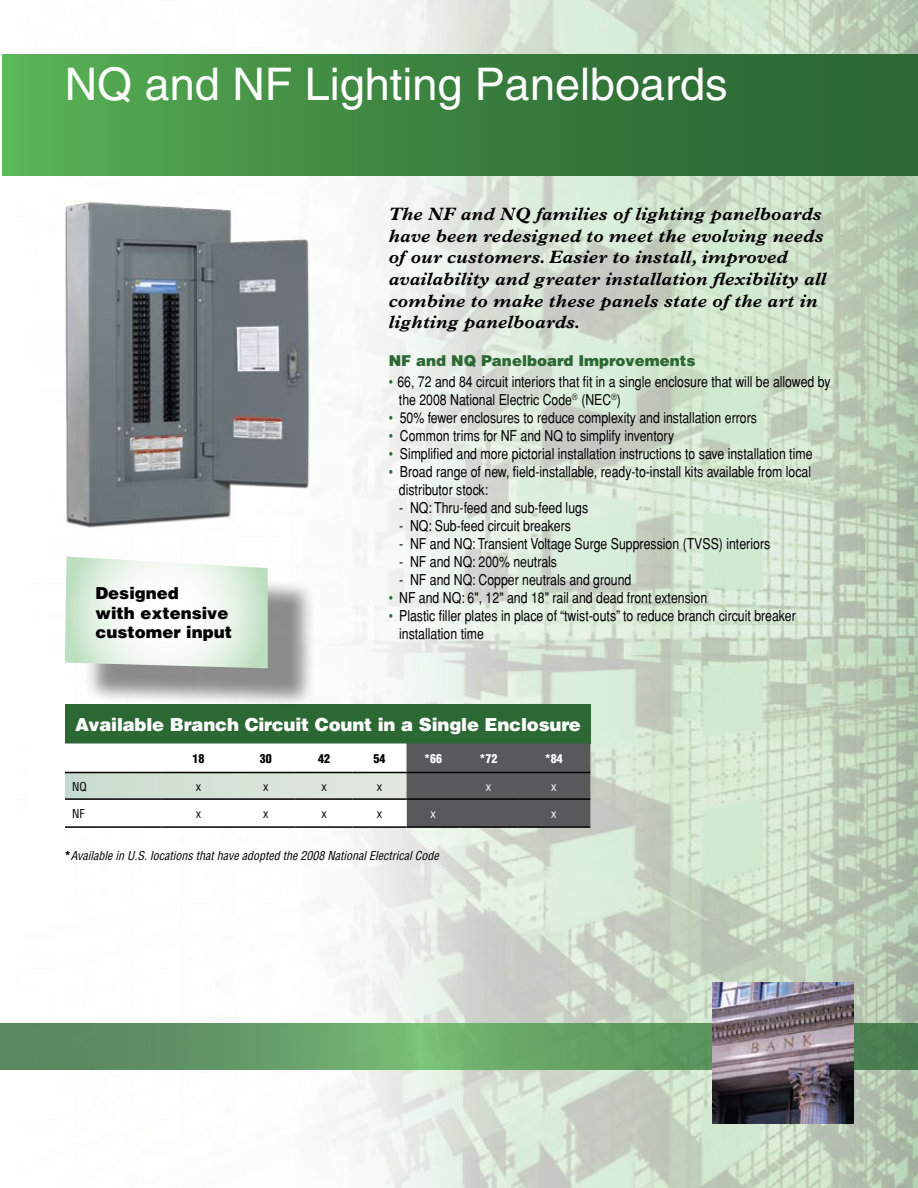
<style>
.page{position:relative;width:918px;height:1188px;background:#fff}
.page>*{position:absolute;margin:0;border:0;box-sizing:border-box;transform-origin:0 0}
.t1{font:45px "Helvetica";color:#fff}
.t2{font:italic 700 18px/21.6px "Plantin";letter-spacing:.015em;color:#000}
.t3{font:900 18px "Helvetica";letter-spacing:-.01em;color:#fff}
.t4{font:900 16.5px/19.8px "Helvetica";color:#000}
.t5{font:condensed 15px/18px "Helvetica";color:#000}
.t6{font:900 15px "Helvetica";color:#2b6834}
.t7{font:italic condensed 12px "Helvetica";color:#000}
.t8{font:condensed 12px "Helvetica";color:#000}
.t9{font:900 condensed 12px "Helvetica";color:#fff}
.t10{font:900 condensed 12px "Helvetica";color:#000}
.t11{font:condensed 12px "Helvetica";color:#fff}
.s1{color:#2b6834}
.s2{font-weight:900;font-style:normal}
</style>
<div class="page">
<img style="left:15px;top:0;width:903px;height:1188px">
<svg style="left:0;top:1024px;width:918px;height:46px;background:#639c65"></svg>
<img style="left:713px;top:982px;width:140px;height:141px">
<div style="left:2px;top:54px;width:916px;height:122px;background:linear-gradient(to right,#56ad53,#255e2f)"></div>
<img style="left:45px;top:183px;width:274px;height:359px">
<div style="left:65px;top:704px;width:525px;height:40px;background:#2b6834"></div>
<svg style="left:65px;top:744px;width:525px;height:82px"></svg>
<hr style="left:65px;top:772px;width:96px;height:1px;background:#000">
<hr style="left:161px;top:772px;width:75px;height:1px;background:#000">
<hr style="left:236px;top:772px;width:60px;height:1px;background:#000">
<hr style="left:296px;top:772px;width:57px;height:1px;background:#000">
<hr style="left:353px;top:772px;width:54px;height:1px;background:#000">
<hr style="left:407px;top:772px;width:53px;height:1px;background:#000">
<hr style="left:65px;top:798px;width:96px;height:2px;background:#000">
<hr style="left:161px;top:798px;width:75px;height:2px;background:#000">
<hr style="left:236px;top:798px;width:60px;height:2px;background:#000">
<hr style="left:296px;top:798px;width:57px;height:2px;background:#000">
<hr style="left:353px;top:798px;width:54px;height:2px;background:#000">
<hr style="left:407px;top:798px;width:53px;height:2px;background:#000">
<hr style="left:65px;top:826px;width:96px;height:2px;background:#000">
<hr style="left:161px;top:826px;width:75px;height:2px;background:#000">
<hr style="left:236px;top:826px;width:60px;height:2px;background:#000">
<hr style="left:296px;top:826px;width:57px;height:2px;background:#000">
<hr style="left:353px;top:826px;width:54px;height:2px;background:#000">
<hr style="left:407px;top:826px;width:53px;height:2px;background:#000">
<hr style="left:460px;top:772px;width:57px;height:1px;background:#000">
<hr style="left:517px;top:772px;width:73px;height:1px;background:#000">
<hr style="left:460px;top:798px;width:57px;height:2px;background:#000">
<hr style="left:517px;top:798px;width:73px;height:2px;background:#000">
<hr style="left:460px;top:826px;width:57px;height:2px;background:#000">
<hr style="left:517px;top:826px;width:73px;height:2px;background:#000">
<div style="left:31px;top:667px;width:34px;height:175px;background:#fff"></div>
<div style="left:82px;top:567px;width:247px;height:156px;background:#000;opacity:.45"></div>
<svg style="left:65px;top:556px;width:203px;height:112px"></svg>
<h1 class="t1" style="left:65px;top:58px;width:664px">NQ and NF Lighting Panelboards</h1>
<p class="t4" style="left:95px;top:583px;width:138px">Designed<br>with extensive customer input</p>
<p class="t2" style="left:389px;top:203px;width:439px">The NF and NQ families of lighting panelboards have been redesigned to meet the evolving needs of our customers. Easier to install, improved availability and greater installation flexibility all combine to make these panels state of the art in lighting panelboards.</p>
<p class="t6" style="left:389px;top:350px;width:308px">NF and NQ Panelboard Improvements</p>
<p class="t5" style="left:399px;top:373px;width:433px;text-indent:-10px"><span class="s1">•</span> 66, 72 and 84 circuit interiors that fit in a single enclosure that will be allowed by the 2008 National Electric Code<sup>®</sup> (NEC<sup>®</sup>)</p>
<p class="t5" style="left:389px;top:409px;width:370px"><span class="s1">•</span> 50% fewer enclosures to reduce complexity and installation errors</p>
<p class="t5" style="left:389px;top:427px;width:287px"><span class="s1">•</span> Common trims for NF and NQ to simplify inventory</p>
<p class="t5" style="left:389px;top:445px;width:425px"><span class="s1">•</span> Simplified and more pictorial installation instructions to save installation time</p>
<p class="t5" style="left:399px;top:463px;width:414px;text-indent:-10px"><span class="s1">•</span> Broad range of new, field-installable, ready-to-install kits available from local distributor stock:</p>
<p class="t5" style="left:399px;top:499px;width:191px">- NQ: Thru-feed and sub-feed lugs</p>
<p class="t5" style="left:399px;top:517px;width:173px">- NQ: Sub-feed circuit breakers</p>
<p class="t5" style="left:399px;top:535px;width:373px">- NF and NQ: Transient Voltage Surge Suppression (TVSS) interiors</p>
<p class="t5" style="left:399px;top:553px;width:159px">- NF and NQ: 200% neutrals</p>
<p class="t5" style="left:399px;top:571px;width:234px">- NF and NQ: Copper neutrals and ground</p>
<p class="t5" style="left:389px;top:589px;width:320px"><span class="s1">•</span> NF and NQ: 6", 12" and 18" rail and dead front extension</p>
<p class="t5" style="left:399px;top:607px;width:398px;text-indent:-10px"><span class="s1">•</span> Plastic filler plates in place of “twist-outs” to reduce branch circuit breaker installation time</p>
<p class="t3" style="left:75px;top:713px;width:507px">Available Branch Circuit Count in a Single Enclosure</p>
<p class="t10" style="left:193px;top:751px;width:13px">18</p>
<p class="t10" style="left:260px;top:751px;width:13px">30</p>
<p class="t10" style="left:318px;top:751px;width:13px">42</p>
<p class="t10" style="left:374px;top:751px;width:13px">54</p>
<p class="t9" style="left:424px;top:751px;width:19px">*66</p>
<p class="t9" style="left:479px;top:751px;width:19px">*72</p>
<p class="t9" style="left:545px;top:751px;width:19px">*84</p>
<p class="t8" style="left:72px;top:779px;width:16px">NQ</p>
<p class="t8" style="left:196px;top:779px;width:7px">x</p>
<p class="t8" style="left:263px;top:779px;width:7px">x</p>
<p class="t8" style="left:322px;top:779px;width:7px">x</p>
<p class="t8" style="left:377px;top:779px;width:7px">x</p>
<p class="t11" style="left:486px;top:779px;width:7px">x</p>
<p class="t11" style="left:551px;top:779px;width:7px">x</p>
<p class="t8" style="left:72px;top:806px;width:14px">NF</p>
<p class="t8" style="left:196px;top:806px;width:7px">x</p>
<p class="t8" style="left:263px;top:806px;width:7px">x</p>
<p class="t8" style="left:322px;top:806px;width:7px">x</p>
<p class="t8" style="left:377px;top:806px;width:7px">x</p>
<p class="t11" style="left:430px;top:806px;width:7px">x</p>
<p class="t11" style="left:551px;top:806px;width:7px">x</p>
<p class="t7" style="left:65px;top:848px;width:376px"><span class="s2">*</span>Available in U.S. locations that have adopted the 2008 National Electrical Code</p>
</div>
